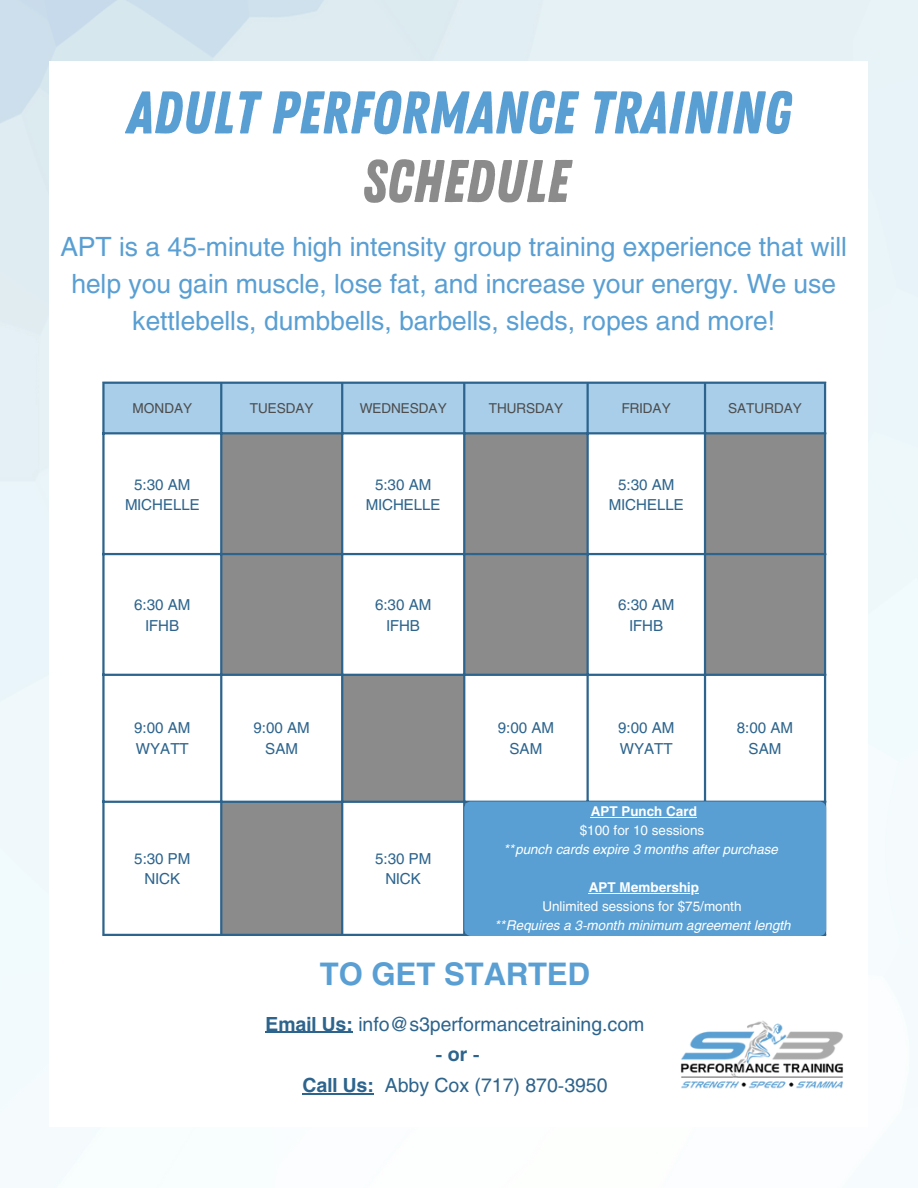
<style>
.page{position:relative;width:918px;height:1188px;background:#fff}
.page>*{position:absolute;margin:0;border:0;box-sizing:border-box;transform-origin:0 0}
.t1{font:60.15px/68.7px "Zing Rust Base";color:#599fd3;text-align:center}
.t2{font:700 30.75px "Helios";color:#599fd3}
.t3{font:26.25px/37.2px "Helios";color:#599fd3;text-align:center}
.t4{font:19.35px/30.6px "Helios";color:#2d648d;text-align:center}
.t5{font:15px "Helios";color:#2d648d}
.t6{font:13.5px "Helios";color:#4d4d4d}
.t7{font:italic 13.35px "Helios";color:#fff}
.t8{font:13.35px "Helios";color:#fff}
.t9{font:700 13.35px "Helios";color:#fff}
.s1{color:#8b8b8b}
.s2{font-weight:700}
</style>
<div class="page">
<div style="left:105px;top:384px;width:719px;height:48px;background:#a9cee9"></div>
<svg style="left:222px;top:434px;width:602px;height:500px"></svg>
<hr style="left:102px;top:384px;width:3px;height:550px;background:#2d648d">
<hr style="left:220px;top:384px;width:2px;height:550px;background:#2d648d">
<hr style="left:341px;top:384px;width:2px;height:550px;background:#2d648d">
<hr style="left:463px;top:384px;width:2px;height:550px;background:#2d648d">
<hr style="left:587px;top:384px;width:2px;height:550px;background:#2d648d">
<hr style="left:704px;top:384px;width:2px;height:550px;background:#2d648d">
<hr style="left:824px;top:384px;width:2px;height:550px;background:#2d648d">
<hr style="left:102px;top:382px;width:724px;height:2px;background:#2d648d">
<hr style="left:102px;top:432px;width:724px;height:2px;background:#2d648d">
<hr style="left:102px;top:553px;width:724px;height:2px;background:#2d648d">
<hr style="left:102px;top:674px;width:724px;height:2px;background:#2d648d">
<hr style="left:102px;top:801px;width:724px;height:2px;background:#2d648d">
<hr style="left:102px;top:934px;width:724px;height:2px;background:#2d648d">
<div style="left:464px;top:802px;width:362px;height:134px;background:#599fd3"></div>
<img style="left:681px;top:1021px;width:162px;height:68px">
<hr style="left:266px;top:1032px;width:87px;height:1px;background:#2d648d">
<hr style="left:302px;top:1093px;width:72px;height:1px;background:#2d648d">
<hr style="left:591px;top:817px;width:106px;height:1px;background:#fff">
<hr style="left:589px;top:893px;width:110px;height:1px;background:#fff">
<p class="t1" style="left:126px;top:80px;width:667px">ADULT PERFORMANCE TRAINING<br><span class="s1">SCHEDULE</span></p>
<p class="t3" style="left:60px;top:227px;width:788px">APT is a 45-minute high intensity group training experience that will help you gain muscle, lose fat, and increase your energy. We use kettlebells, dumbbells, barbells, sleds, ropes and more!</p>
<h1 class="t6" style="left:132px;top:400px;width:61px">MONDAY</h1>
<h3 class="t6" style="left:250px;top:400px;width:65px">TUESDAY</h3>
<p class="t6" style="left:360px;top:400px;width:89px">WEDNESDAY</p>
<p class="t6" style="left:489px;top:400px;width:76px">THURSDAY</p>
<p class="t6" style="left:622px;top:400px;width:51px">FRIDAY</p>
<p class="t6" style="left:728px;top:400px;width:75px">SATURDAY</p>
<p class="t5" style="left:134px;top:475px;width:58px">5:30 AM</p>
<p class="t5" style="left:125px;top:495px;width:76px">MICHELLE</p>
<p class="t5" style="left:375px;top:475px;width:58px">5:30 AM</p>
<p class="t5" style="left:366px;top:495px;width:76px">MICHELLE</p>
<p class="t5" style="left:618px;top:475px;width:58px">5:30 AM</p>
<p class="t5" style="left:609px;top:495px;width:76px">MICHELLE</p>
<p class="t5" style="left:134px;top:595px;width:58px">6:30 AM</p>
<p class="t5" style="left:145px;top:616px;width:35px">IFHB</p>
<p class="t5" style="left:375px;top:595px;width:58px">6:30 AM</p>
<p class="t5" style="left:386px;top:616px;width:35px">IFHB</p>
<p class="t5" style="left:618px;top:595px;width:58px">6:30 AM</p>
<p class="t5" style="left:629px;top:616px;width:35px">IFHB</p>
<p class="t5" style="left:134px;top:718px;width:58px">9:00 AM</p>
<p class="t5" style="left:136px;top:739px;width:55px">WYATT</p>
<p class="t5" style="left:254px;top:718px;width:58px">9:00 AM</p>
<p class="t5" style="left:265px;top:739px;width:34px">SAM</p>
<p class="t5" style="left:498px;top:718px;width:58px">9:00 AM</p>
<p class="t5" style="left:510px;top:739px;width:34px">SAM</p>
<p class="t5" style="left:618px;top:718px;width:58px">9:00 AM</p>
<p class="t5" style="left:620px;top:739px;width:55px">WYATT</p>
<p class="t5" style="left:737px;top:718px;width:58px">8:00 AM</p>
<p class="t5" style="left:749px;top:739px;width:34px">SAM</p>
<p class="t5" style="left:134px;top:849px;width:58px">5:30 PM</p>
<p class="t5" style="left:145px;top:869px;width:37px">NICK</p>
<p class="t5" style="left:375px;top:849px;width:58px">5:30 PM</p>
<p class="t5" style="left:385px;top:869px;width:37px">NICK</p>
<p class="t9" style="left:591px;top:803px;width:108px">APT Punch Card</p>
<p class="t8" style="left:580px;top:822px;width:126px">$100 for 10 sessions</p>
<p class="t7" style="left:505px;top:841px;width:275px">**punch cards expire 3 months after purchase</p>
<p class="t9" style="left:589px;top:879px;width:112px">APT Membership</p>
<p class="t8" style="left:542px;top:898px;width:201px">Unlimited sessions for $75/month</p>
<h4 class="t7" style="left:496px;top:917px;width:297px">**Requires a 3-month minimum agreement length</h4>
<p class="t2" style="left:320px;top:955px;width:272px">TO GET STARTED</p>
<p class="t4" style="left:266px;top:1008px;width:381px"><span class="s2">Email Us:</span> info@s3performancetraining.com <span class="s2">-or-<br>Call Us:</span> Abby Cox (717) 870-3950</p>
</div>
